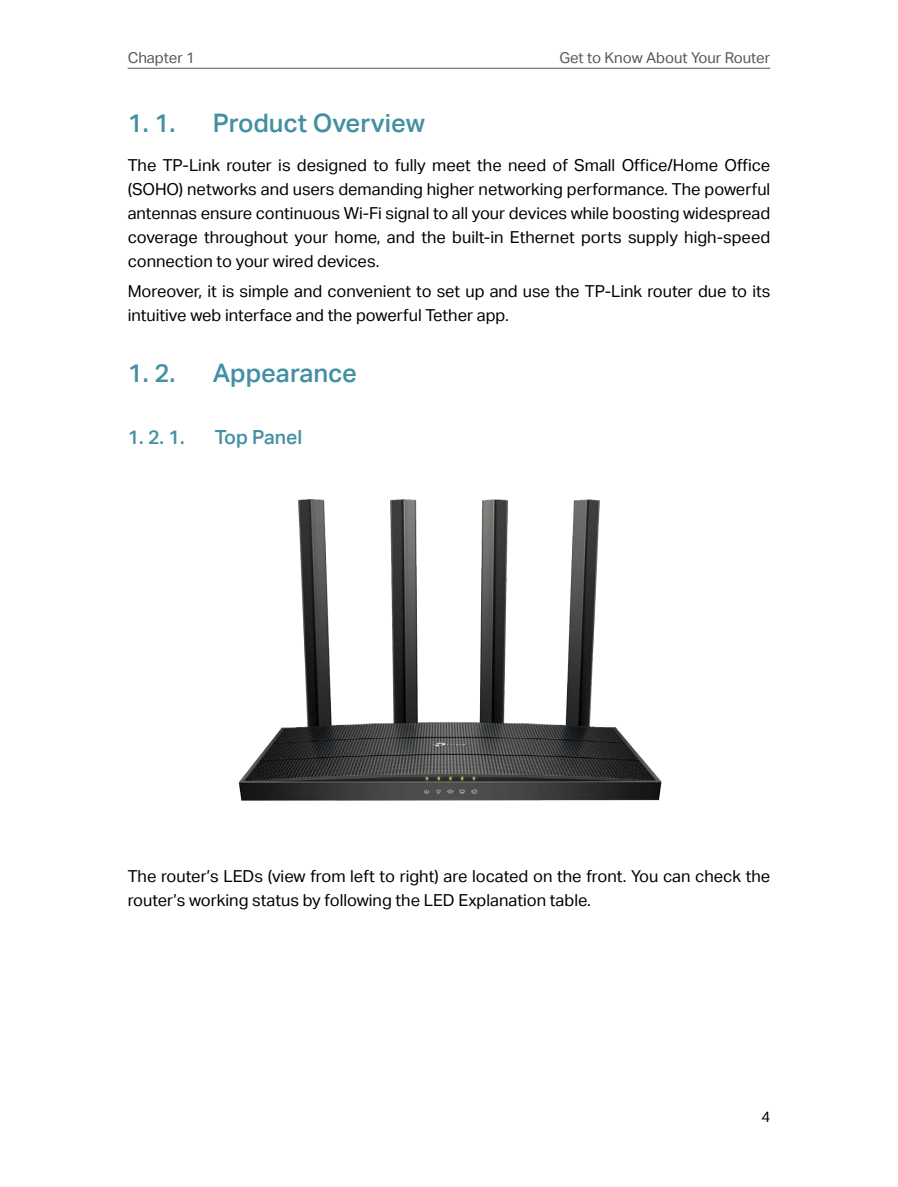
<style>
.page{position:relative;width:898px;height:1187px;background:#fff}
.page>*{position:absolute;margin:0;border:0;box-sizing:border-box;transform-origin:0 0}
.t1{font:25.5px "TP Link Aktiv Medium";color:#4290a2}
.t2{font:19.5px "TP Link Aktiv Medium";color:#4290a2}
.正文{font:16.5px/24px "TP Link Aktiv Regular";color:#000}
.日常正文{font:15px "TP Link Aktiv Regular";color:#595757}
.日常正文-2{font:15px "TP Link Aktiv Regular";color:#000}
</style>
<div class="page">
<hr style="left:128px;top:68px;width:642px;height:1px;background:#595757">
<img style="left:238px;top:499px;width:424px;height:302px">
<p class="日常正文" style="left:128px;top:49px;width:69px">Chapter 1</p>
<p class="日常正文" style="left:559px;top:49px;width:212px">Get to Know About Your Router</p>
<p class="t1" style="left:128px;top:109px;width:46px">1. 1.</p>
<p class="t1" style="left:213px;top:109px;width:213px">Product Overview</p>
<p class="正文" style="left:128px;top:153px;width:644px;text-align:justify">The TP-Link router is designed to fully meet the need of Small Office/Home Office (SOHO) networks and users demanding higher networking performance. The powerful antennas ensure continuous Wi-Fi signal to all your devices while boosting widespread coverage throughout your home, and the built-in Ethernet ports supply high-speed connection to your wired devices.</p>
<p class="正文" style="left:128px;top:279px;width:644px">Moreover, it is simple and convenient to set up and use the TP-Link router due to its intuitive web interface and the powerful Tether app.</p>
<p class="t1" style="left:128px;top:358px;width:46px">1. 2.</p>
<p class="t1" style="left:213px;top:358px;width:146px">Appearance</p>
<p class="t2" style="left:128px;top:426px;width:56px">1. 2. 1.</p>
<p class="t2" style="left:215px;top:426px;width:89px">Top Panel</p>
<p class="正文" style="left:128px;top:864px;width:644px">The router’s LEDs (view from left to right) are located on the front. You can check the router’s working status by following the LED Explanation table.</p>
<p class="日常正文-2" style="left:761px;top:1107px;width:10px">4</p>
</div>
